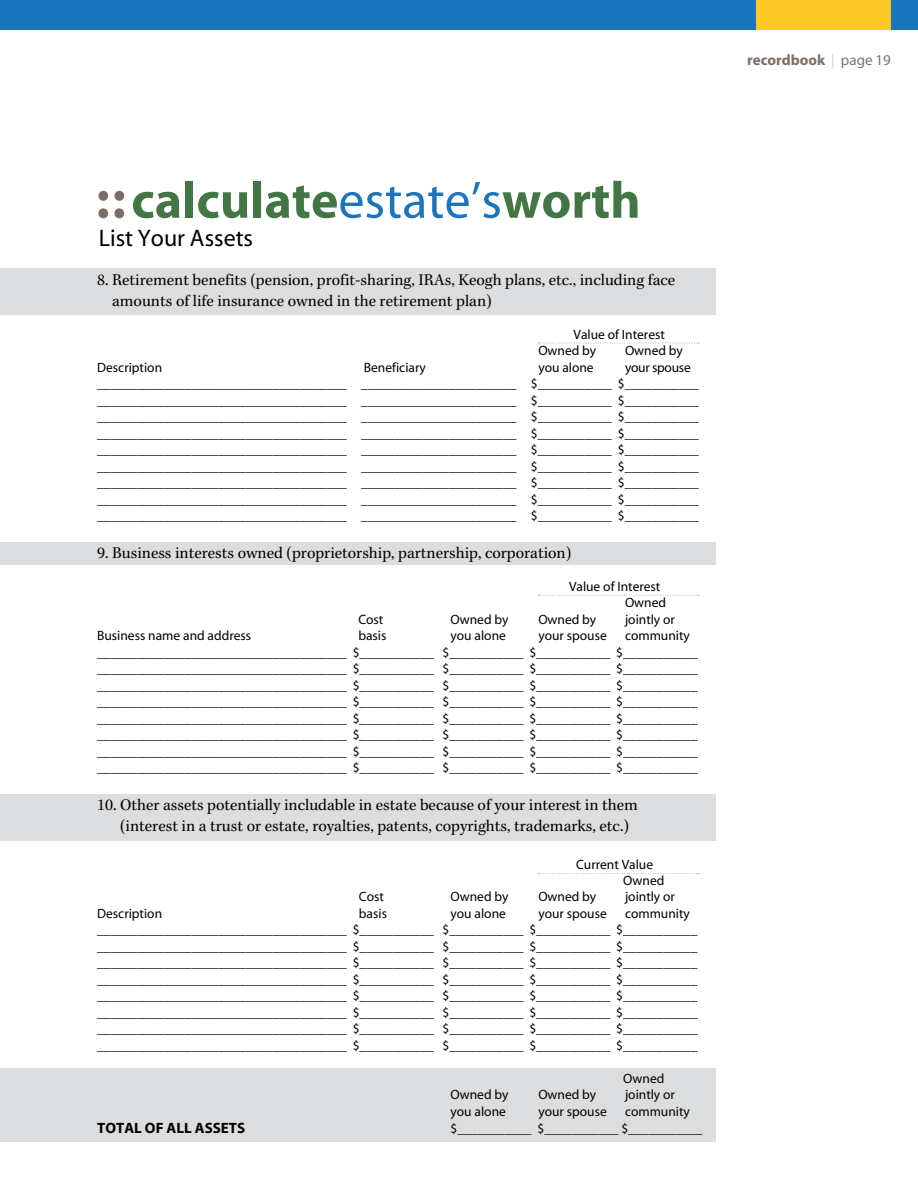
<style>
.page{position:relative;width:918px;height:1188px;background:#fff}
.page>*{position:absolute;margin:0;border:0;box-sizing:border-box;transform-origin:0 0}
.t1{font:700 52.05px "Myriad";color:#427645}
.t2{font:24px "Myriad";color:#000}
.t3{font:16.5px/21px "Kepler";color:#000}
.t4{font:700 15px "Myriad";color:#7a6e66}
.t5{font:700 15px "Myriad";color:#000}
.t6{font:13.5px/16.5px "Myriad";color:#000}
.t7{font:13.5px/16.5px "Myriad";letter-spacing:-.02em;color:#000}
.s1{font-size:54.3px;color:#7a6e66}
.s2{font-weight:400;color:#1b75bc}
.s3{font-weight:400;color:#d1d3d4}
.s4{font-weight:400;color:#767676}
</style>
<div class="page">
<div style="left:0;top:268px;width:716px;height:46px;background:#dcddde"></div>
<div style="left:0;top:794px;width:716px;height:46px;background:#dcddde"></div>
<div style="left:0;top:1068px;width:716px;height:74px;background:#dcddde"></div>
<div style="left:0;top:542px;width:716px;height:23px;background:#dcddde"></div>
<svg style="left:538px;top:873px;width:161px;height:1px"></svg>
<svg style="left:538px;top:595px;width:161px;height:1px"></svg>
<svg style="left:538px;top:343px;width:161px;height:1px"></svg>
<div style="left:0;top:0;width:918px;height:30px;background:#1b75bc"></div>
<div style="left:756px;top:0;width:135px;height:30px;background:#fdc929"></div>
<h1 class="t1" style="left:96px;top:173px;width:546px"><span class="s1">::</span>calculate<span class="s2">estate’s</span>worth</h1>
<h2 class="t2" style="left:99px;top:226px;width:156px">List Your Assets</h2>
<p class="t3" style="left:112px;top:269px;width:565px;text-indent:-15px">8. Retirement benefits (pension, profit-sharing, IRAs, Keogh plans, etc., including face amounts of life insurance owned in the retirement plan)</p>
<p class="t6" style="left:573px;top:327px;width:93px">Value of Interest</p>
<p class="t6" style="left:97px;top:360px;width:66px">Description</p>
<p class="t6" style="left:364px;top:360px;width:63px">Beneficiary</p>
<p class="t6" style="left:538px;top:343px;width:60px">Owned by you alone</p>
<p class="t7" style="left:625px;top:343px;width:67px">Owned by your spouse</p>
<p class="t6" style="left:618px;top:376px;width:8px">$</p>
<p class="t6" style="left:618px;top:393px;width:8px">$</p>
<p class="t6" style="left:618px;top:409px;width:8px">$</p>
<p class="t6" style="left:618px;top:426px;width:8px">$</p>
<p class="t6" style="left:618px;top:442px;width:8px">$</p>
<p class="t6" style="left:618px;top:459px;width:8px">$</p>
<p class="t6" style="left:618px;top:475px;width:8px">$</p>
<p class="t6" style="left:618px;top:492px;width:8px">$</p>
<p class="t6" style="left:618px;top:508px;width:8px">$</p>
<p class="t3" style="left:97px;top:542px;width:476px">9. Business interests owned (proprietorship, partnership, corporation)</p>
<p class="t6" style="left:569px;top:579px;width:93px">Value of Interest</p>
<p class="t6" style="left:97px;top:628px;width:156px">Business name and address</p>
<p class="t6" style="left:97px;top:376px;width:421px">_____________________________________ _______________________</p>
<p class="t6" style="left:531px;top:376px;width:170px">$___________ ___________</p>
<p class="t6" style="left:97px;top:393px;width:421px">_____________________________________ _______________________</p>
<p class="t6" style="left:531px;top:393px;width:170px">$___________ ___________</p>
<p class="t6" style="left:97px;top:409px;width:421px">_____________________________________ _______________________</p>
<p class="t6" style="left:531px;top:409px;width:170px">$___________ ___________</p>
<p class="t6" style="left:97px;top:426px;width:421px">_____________________________________ _______________________</p>
<p class="t6" style="left:531px;top:426px;width:170px">$___________ ___________</p>
<p class="t6" style="left:97px;top:442px;width:421px">_____________________________________ _______________________</p>
<p class="t6" style="left:531px;top:442px;width:170px">$___________ ___________</p>
<p class="t6" style="left:97px;top:459px;width:421px">_____________________________________ _______________________</p>
<p class="t6" style="left:531px;top:459px;width:170px">$___________ ___________</p>
<p class="t6" style="left:97px;top:475px;width:421px">_____________________________________ _______________________</p>
<p class="t6" style="left:531px;top:475px;width:170px">$___________ ___________</p>
<p class="t6" style="left:97px;top:492px;width:421px">_____________________________________ _______________________</p>
<p class="t6" style="left:531px;top:492px;width:170px">$___________ ___________</p>
<p class="t6" style="left:97px;top:508px;width:421px">_____________________________________ _______________________</p>
<p class="t6" style="left:531px;top:508px;width:170px">$___________ ___________</p>
<p class="t6" style="left:625px;top:595px;width:66px">Owned jointly or community</p>
<p class="t6" style="left:358px;top:612px;width:30px">Cost basis</p>
<p class="t6" style="left:451px;top:612px;width:60px">Owned by you alone</p>
<p class="t6" style="left:538px;top:612px;width:70px">Owned by your spouse</p>
<p class="t6" style="left:353px;top:645px;width:8px">$</p>
<p class="t6" style="left:442px;top:645px;width:8px">$</p>
<p class="t6" style="left:529px;top:645px;width:8px">$</p>
<p class="t6" style="left:616px;top:645px;width:8px">$</p>
<p class="t6" style="left:353px;top:661px;width:8px">$</p>
<p class="t6" style="left:442px;top:661px;width:8px">$</p>
<p class="t6" style="left:529px;top:661px;width:8px">$</p>
<p class="t6" style="left:616px;top:661px;width:8px">$</p>
<p class="t6" style="left:353px;top:678px;width:8px">$</p>
<p class="t6" style="left:442px;top:678px;width:8px">$</p>
<p class="t6" style="left:529px;top:678px;width:8px">$</p>
<p class="t6" style="left:616px;top:678px;width:8px">$</p>
<p class="t6" style="left:353px;top:694px;width:8px">$</p>
<p class="t6" style="left:442px;top:694px;width:8px">$</p>
<p class="t6" style="left:529px;top:694px;width:8px">$</p>
<p class="t6" style="left:616px;top:694px;width:8px">$</p>
<p class="t6" style="left:353px;top:711px;width:8px">$</p>
<p class="t6" style="left:442px;top:711px;width:8px">$</p>
<p class="t6" style="left:529px;top:711px;width:8px">$</p>
<p class="t6" style="left:616px;top:711px;width:8px">$</p>
<p class="t6" style="left:353px;top:727px;width:8px">$</p>
<p class="t6" style="left:442px;top:727px;width:8px">$</p>
<p class="t6" style="left:529px;top:727px;width:8px">$</p>
<p class="t6" style="left:616px;top:727px;width:8px">$</p>
<p class="t6" style="left:353px;top:744px;width:8px">$</p>
<p class="t6" style="left:442px;top:744px;width:8px">$</p>
<p class="t6" style="left:529px;top:744px;width:8px">$</p>
<p class="t6" style="left:616px;top:744px;width:8px">$</p>
<p class="t6" style="left:353px;top:760px;width:8px">$</p>
<p class="t6" style="left:442px;top:760px;width:8px">$</p>
<p class="t6" style="left:529px;top:760px;width:8px">$</p>
<p class="t6" style="left:616px;top:760px;width:8px">$</p>
<p class="t3" style="left:120px;top:794px;width:519px;text-indent:-23px">10. Other assets potentially includable in estate because of your interest in them (interest in a trust or estate, royalties, patents, copyrights, trademarks, etc.)</p>
<p class="t6" style="left:576px;top:856px;width:79px">Current Value</p>
<p class="t6" style="left:97px;top:645px;width:602px;text-align:justify">_____________________________________ ___________ ___________ ___________ ___________ _____________________________________ ___________ ___________ ___________ ___________ _____________________________________ ___________ ___________ ___________ ___________ _____________________________________ ___________ ___________ ___________ ___________ _____________________________________ ___________ ___________ ___________ ___________ _____________________________________ ___________ ___________ ___________ ___________ _____________________________________ ___________ ___________ ___________ ___________ _____________________________________ ___________ ___________ ___________ ___________</p>
<p class="t6" style="left:97px;top:906px;width:66px">Description</p>
<p class="t6" style="left:359px;top:889px;width:30px">Cost basis</p>
<p class="t6" style="left:451px;top:889px;width:60px">Owned by you alone</p>
<p class="t6" style="left:538px;top:889px;width:70px">Owned by your spouse</p>
<p class="t6" style="left:623px;top:873px;width:68px">Owned jointly or community</p>
<p class="t6" style="left:353px;top:922px;width:8px">$</p>
<p class="t6" style="left:442px;top:922px;width:8px">$</p>
<p class="t6" style="left:529px;top:922px;width:8px">$</p>
<p class="t6" style="left:616px;top:922px;width:8px">$</p>
<p class="t6" style="left:353px;top:939px;width:8px">$</p>
<p class="t6" style="left:442px;top:939px;width:8px">$</p>
<p class="t6" style="left:529px;top:939px;width:8px">$</p>
<p class="t6" style="left:616px;top:939px;width:8px">$</p>
<p class="t6" style="left:353px;top:955px;width:8px">$</p>
<p class="t6" style="left:442px;top:955px;width:8px">$</p>
<p class="t6" style="left:529px;top:955px;width:8px">$</p>
<p class="t6" style="left:616px;top:955px;width:8px">$</p>
<p class="t6" style="left:353px;top:972px;width:8px">$</p>
<p class="t6" style="left:442px;top:972px;width:8px">$</p>
<p class="t6" style="left:529px;top:972px;width:8px">$</p>
<p class="t6" style="left:616px;top:972px;width:8px">$</p>
<p class="t6" style="left:353px;top:988px;width:8px">$</p>
<p class="t6" style="left:442px;top:988px;width:8px">$</p>
<p class="t6" style="left:529px;top:988px;width:8px">$</p>
<p class="t6" style="left:616px;top:988px;width:8px">$</p>
<p class="t6" style="left:353px;top:1005px;width:8px">$</p>
<p class="t6" style="left:442px;top:1005px;width:8px">$</p>
<p class="t6" style="left:529px;top:1005px;width:8px">$</p>
<p class="t6" style="left:616px;top:1005px;width:8px">$</p>
<p class="t6" style="left:353px;top:1021px;width:8px">$</p>
<p class="t6" style="left:442px;top:1021px;width:8px">$</p>
<p class="t6" style="left:529px;top:1021px;width:8px">$</p>
<p class="t6" style="left:616px;top:1021px;width:8px">$</p>
<p class="t6" style="left:353px;top:1038px;width:8px">$</p>
<p class="t6" style="left:442px;top:1038px;width:8px">$</p>
<p class="t6" style="left:529px;top:1038px;width:8px">$</p>
<p class="t6" style="left:616px;top:1038px;width:8px">$</p>
<p class="t6" style="left:451px;top:1087px;width:60px">Owned by you alone</p>
<p class="t6" style="left:538px;top:1087px;width:70px">Owned by your spouse</p>
<p class="t6" style="left:97px;top:922px;width:602px;text-align:justify">_____________________________________ ___________ ___________ ___________ ___________ _____________________________________ ___________ ___________ ___________ ___________ _____________________________________ ___________ ___________ ___________ ___________ _____________________________________ ___________ ___________ ___________ ___________ _____________________________________ ___________ ___________ ___________ ___________ _____________________________________ ___________ ___________ ___________ ___________ _____________________________________ ___________ ___________ ___________ ___________ _____________________________________ ___________ ___________ ___________ ___________</p>
<p class="t6" style="left:623px;top:1071px;width:68px">Owned jointly or community</p>
<p class="t5" style="left:97px;top:1120px;width:149px">TOTAL OF ALL ASSETS</p>
<p class="t6" style="left:451px;top:1120px;width:254px">$___________ ___________ ___________</p>
<p class="t6" style="left:537px;top:1120px;width:8px">$</p>
<p class="t6" style="left:621px;top:1120px;width:8px">$</p>
<p class="t4" style="left:747px;top:52px;width:145px">recordbook <span class="s3">|</span> <span class="s4">page 19</span></p>
</div>
